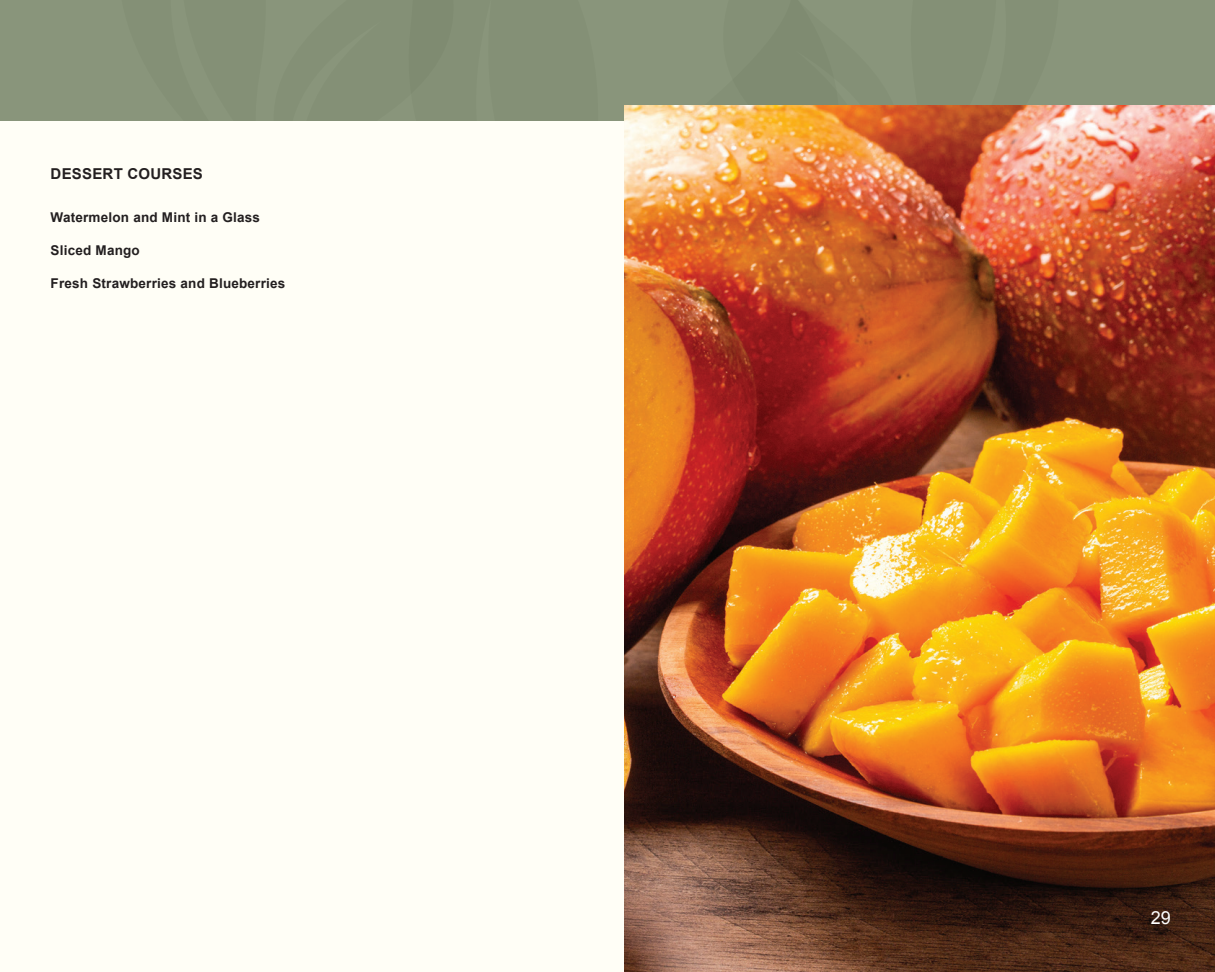
<style>
.page{position:relative;width:1215px;height:972px;background:#fffef6}
.page>*{position:absolute;margin:0;border:0;box-sizing:border-box;transform-origin:0 0}
.t1{font:18px "Arial";color:#fff}
.Description{font:700 15px "Arial";letter-spacing:.015em;color:#231f20}
.Description-2{font:700 13.5px "Arial";letter-spacing:.015em;color:#231f20}
</style>
<div class="page">
<div style="left:0;top:0;width:1215px;height:121px;background:#89957b"></div>
<img style="left:625px;top:105px;width:590px;height:867px">
<p class="Description" style="left:51px;top:164px;width:154px">DESSERT COURSES</p>
<p class="Description-2" style="left:51px;top:208px;width:211px">Watermelon and Mint in a Glass</p>
<p class="Description-2" style="left:51px;top:241px;width:91px">Sliced Mango</p>
<p class="Description-2" style="left:51px;top:274px;width:236px">Fresh Strawberries and Blueberries</p>
<p class="t1" style="left:1151px;top:906px;width:22px">29</p>
</div>
